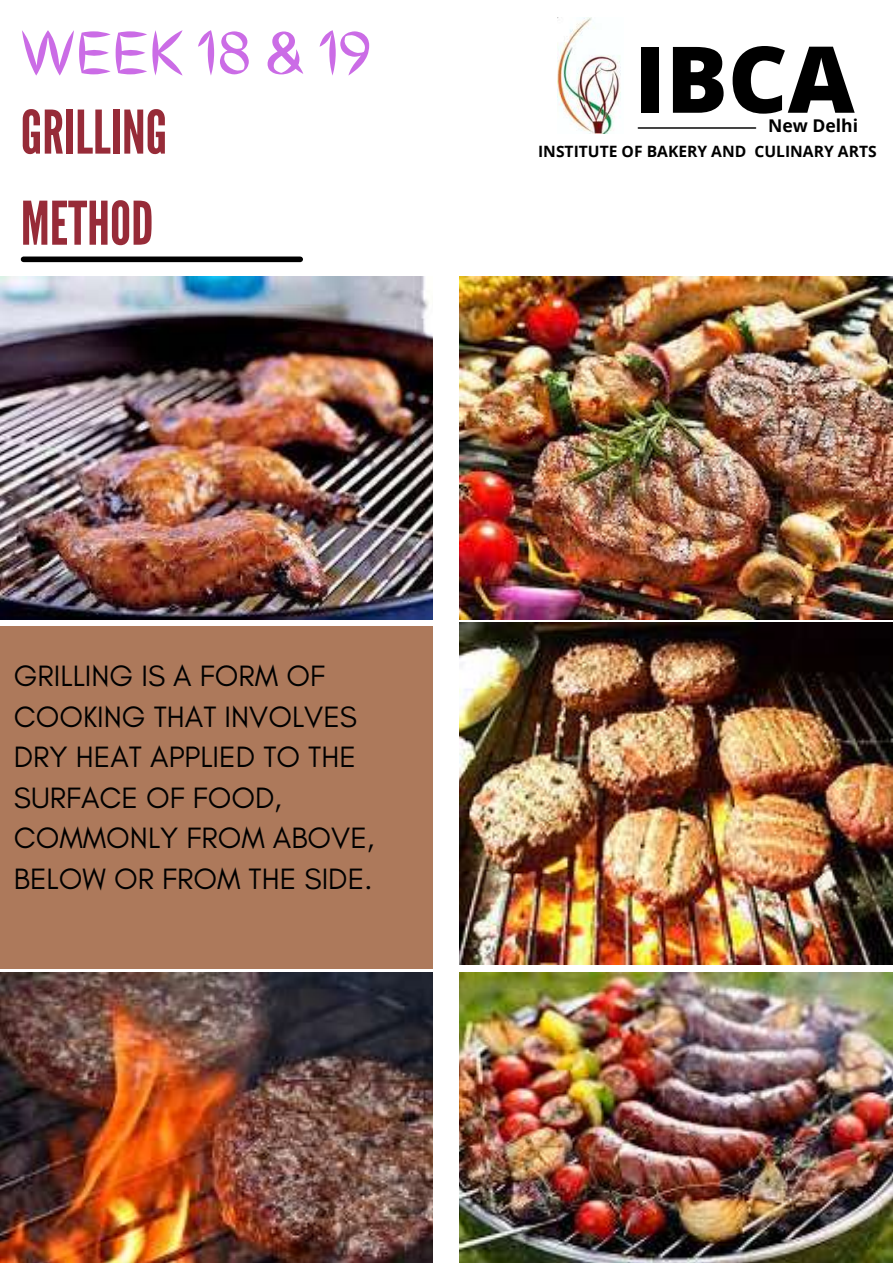
<style>
.page{position:relative;width:893px;height:1264px;background:#fff}
.page>*{position:absolute;margin:0;border:0;box-sizing:border-box;transform-origin:0 0}
.t1{font:800 92.1px "Open Sans";color:#000}
.t2{font:60px/91.1px "League Gothic";color:#972b38}
.t3{font:700 60px "Anahaw";color:#cb6ce6}
.t4{font:30px/40.5px "Glacial Indifference";color:#000}
.t5{font:700 17.55px "Open Sans";color:#000}
.t6{font:700 15.6px "Open Sans";color:#000}
</style>
<div class="page">
<img style="left:557px;top:18px;width:64px;height:115px">
<hr style="left:638px;top:127px;width:117px;height:2px;background:#000">
<img style="left:460px;top:277px;width:432px;height:342px">
<div style="left:0;top:626px;width:433px;height:342px;background:#ad795b"></div>
<div style="left:24px;top:256px;width:276px;height:6px;background:#000"></div>
<img style="left:0;top:277px;width:432px;height:342px">
<img style="left:0;top:972px;width:432px;height:290px">
<img style="left:460px;top:972px;width:432px;height:290px">
<img style="left:460px;top:622px;width:432px;height:342px">
<h2 class="t3" style="left:21px;top:17px;width:351px">WEEK 18 &amp; 19</h2>
<h2 class="t2" style="left:21px;top:88px;width:148px">GRILLING<br>METHOD</h2>
<h1 class="t1" style="left:633px;top:14px;width:222px">IBCA</h1>
<p class="t5" style="left:768px;top:113px;width:91px">New Delhi</p>
<p class="t6" style="left:538px;top:140px;width:340px">INSTITUTE OF BAKERY AND CULINARY ARTS</p>
<p class="t4" style="left:14px;top:655px;width:361px">GRILLING IS A FORM OF<br>COOKING THAT INVOLVES<br>DRY HEAT APPLIED TO THE<br>SURFACE OF FOOD,<br>COMMONLY FROM ABOVE,<br>BELOW OR FROM THE SIDE.</p>
</div>
